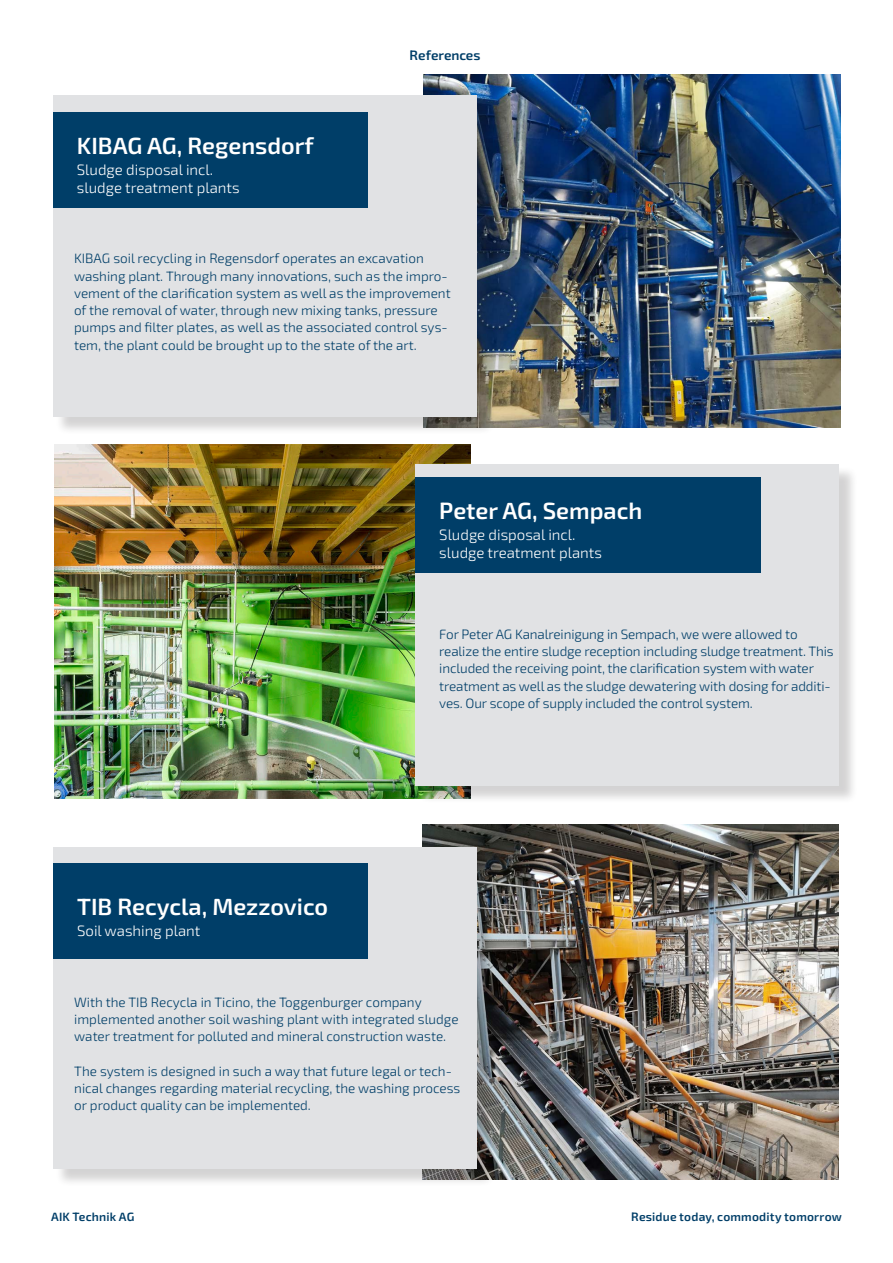
<style>
.page{position:relative;width:893px;height:1263px;background:#fff}
.page>*{position:absolute;margin:0;border:0;box-sizing:border-box;transform-origin:0 0}
.t1{font:600 23.4px "Exo 2";color:#fff}
.t2{font:300 15px "Exo 2";color:#fff}
.t3{font:300 13.5px/17.2px "Exo 2";color:#003e68}
.t4{font:600 13.5px "Exo 2";letter-spacing:-.005em;color:#003e68}
.t5{font:600 12px "Exo 2";letter-spacing:.015em;color:#003e68}
</style>
<div class="page">
<img style="left:423px;top:74px;width:417px;height:353px">
<img style="left:54px;top:444px;width:417px;height:355px">
<div style="left:55px;top:97px;width:440px;height:338px;background:#231f20;opacity:.2"></div>
<div style="left:53px;top:95px;width:424px;height:321px;background:#e1e2e4"></div>
<div style="left:418px;top:466px;width:440px;height:339px;background:#231f20;opacity:.2"></div>
<div style="left:415px;top:464px;width:424px;height:322px;background:#e1e2e4"></div>
<div style="left:53px;top:112px;width:315px;height:95px;background:#003e68"></div>
<div style="left:415px;top:477px;width:346px;height:95px;background:#003e68"></div>
<img style="left:422px;top:825px;width:417px;height:354px">
<div style="left:55px;top:849px;width:440px;height:338px;background:#231f20;opacity:.2"></div>
<div style="left:53px;top:847px;width:424px;height:321px;background:#e1e2e4"></div>
<div style="left:53px;top:864px;width:315px;height:95px;background:#003e68"></div>
<p class="t1" style="left:77px;top:129px;width:238px">KIBAG AG, Regensdorf</p>
<p class="t2" style="left:77px;top:159px;width:138px">Sludge disposal incl.</p>
<p class="t2" style="left:77px;top:177px;width:164px">sludge treatment plants</p>
<p class="t4" style="left:410px;top:46px;width:72px">References</p>
<p class="t3" style="left:74px;top:249px;width:378px">KIBAG soil recycling in Regensdorf operates an excavation washing plant. Through many innovations, such as the impro&shy;vement of the clarification system as well as the improvement of the removal of water, through new mixing tanks, pressure pumps and filter plates, as well as the associated control sys&shy;tem, the plant could be brought up to the state of the art.</p>
<p class="t1" style="left:439px;top:494px;width:205px">Peter AG, Sempach</p>
<p class="t2" style="left:439px;top:524px;width:138px">Sludge disposal incl.</p>
<p class="t2" style="left:439px;top:542px;width:164px">sludge treatment plants</p>
<p class="t1" style="left:77px;top:890px;width:252px">TIB Recycla, Mezzovico</p>
<p class="t2" style="left:77px;top:920px;width:125px">Soil washing plant</p>
<p class="t3" style="left:439px;top:625px;width:396px">For Peter AG Kanalreinigung in Sempach, we were allowed to realize the entire sludge reception including sludge treatment. This included the receiving point, the clarification system with water treatment as well as the sludge dewatering with dosing for additi&shy;ves. Our scope of supply included the control system.</p>
<p class="t3" style="left:74px;top:993px;width:386px">With the TIB Recycla in Ticino, the Toggenburger company implemented another soil washing plant with integrated sludge water treatment for polluted and mineral construction waste.</p>
<p class="t3" style="left:74px;top:1062px;width:388px">The system is designed in such a way that future legal or tech&shy;nical changes regarding material recycling, the washing process or product quality can be implemented.</p>
<p class="t5" style="left:51px;top:1208px;width:85px">AIK Technik AG</p>
<p class="t5" style="left:631px;top:1208px;width:212px">Residue today, commodity tomorrow</p>
</div>
